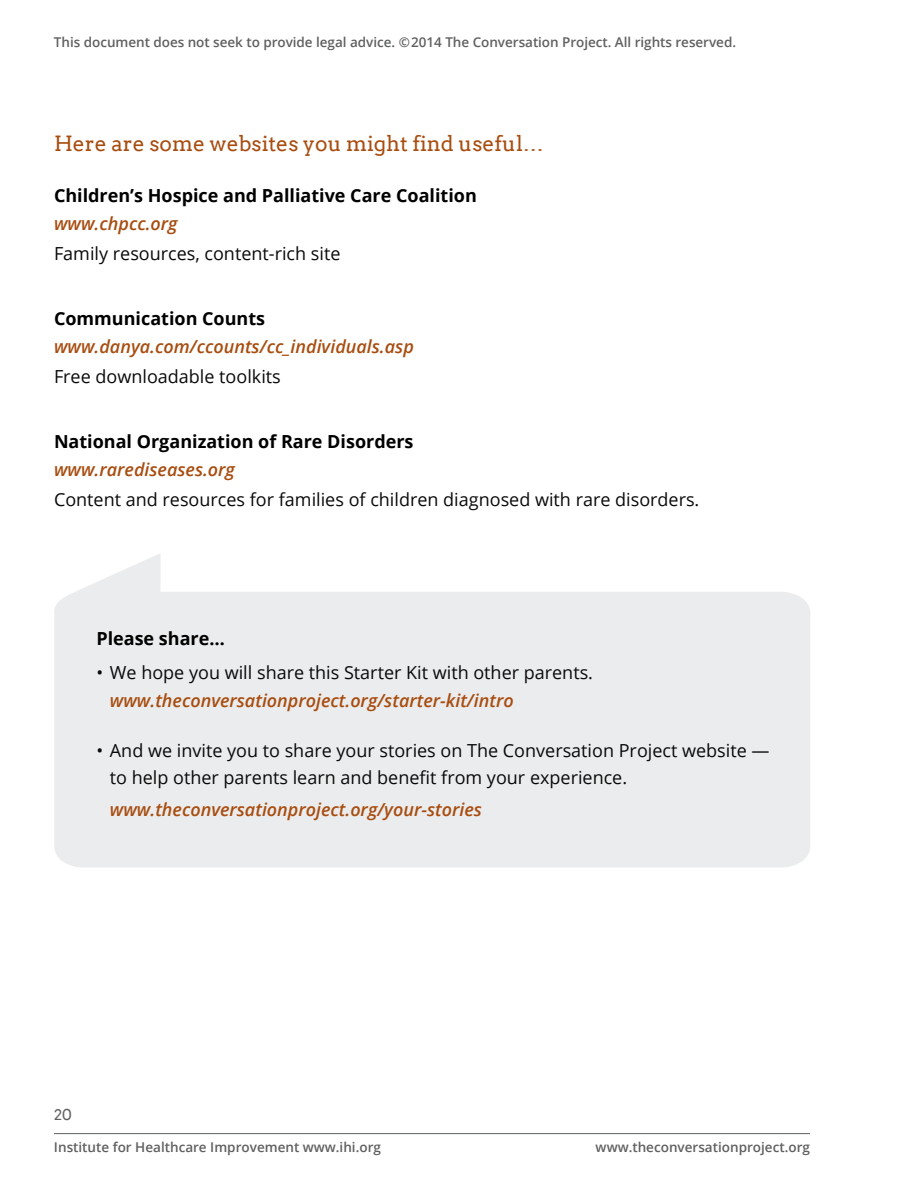
<style>
.page{position:relative;width:918px;height:1188px;background:#fff}
.page>*{position:absolute;margin:0;border:0;box-sizing:border-box;transform-origin:0 0}
.t1{font:21px "Arvo";color:#a84d10}
.t2{font:18px/27px "Open Sans";color:#0a0a0b}
.t3{font:italic 600 18px "Open Sans";color:#a84d10}
.t4{font:700 18px "Open Sans";color:#000}
.t5{font:15px "Arvo";color:#5f6062}
.t6{font:600 13.5px "Open Sans";letter-spacing:-.005em;color:#5f6062}
</style>
<div class="page">
<hr style="left:54px;top:1133px;width:756px;height:1px;background:#5f6062">
<svg style="left:54px;top:554px;width:756px;height:314px;background:#edeeef"></svg>
<p class="t6" style="left:54px;top:33px;width:684px">This document does not seek to provide legal advice. ©2014 The Conversation Project. All rights reserved.</p>
<p class="t1" style="left:54px;top:131px;width:491px">Here are some websites you might find useful…</p>
<p class="t4" style="left:54px;top:183px;width:424px">Children’s Hospice and Palliative Care Coalition</p>
<p class="t3" style="left:54px;top:212px;width:125px">www.chpcc.org</p>
<p class="t2" style="left:54px;top:240px;width:288px">Family resources, content-rich site</p>
<p class="t4" style="left:54px;top:306px;width:213px">Communication Counts</p>
<p class="t3" style="left:54px;top:335px;width:361px">www.danya.com/ccounts/cc_individuals.asp</p>
<p class="t2" style="left:54px;top:363px;width:228px">Free downloadable toolkits</p>
<p class="t4" style="left:54px;top:429px;width:361px">National Organization of Rare Disorders</p>
<p class="t3" style="left:54px;top:458px;width:182px">www.rarediseases.org</p>
<p class="t2" style="left:54px;top:486px;width:647px">Content and resources for families of children diagnosed with rare disorders.</p>
<p class="t4" style="left:96px;top:626px;width:130px">Please share…</p>
<p class="t2" style="left:96px;top:658px;width:498px">• We hope you will share this Starter Kit with other parents.</p>
<p class="t3" style="left:110px;top:688px;width:405px">www.theconversationproject.org/starter-kit/intro</p>
<p class="t2" style="left:110px;top:737px;width:661px;text-indent:-14px">• And we invite you to share your stories on The Conversation Project website — to help other parents learn and benefit from your experience.</p>
<p class="t3" style="left:110px;top:797px;width:374px">www.theconversationproject.org/your-stories</p>
<p class="t5" style="left:54px;top:1106px;width:19px">20</p>
<p class="t6" style="left:54px;top:1138px;width:329px">Institute for Healthcare Improvement www.ihi.org</p>
<p class="t6" style="left:596px;top:1138px;width:216px">www.theconversationproject.org</p>
</div>
